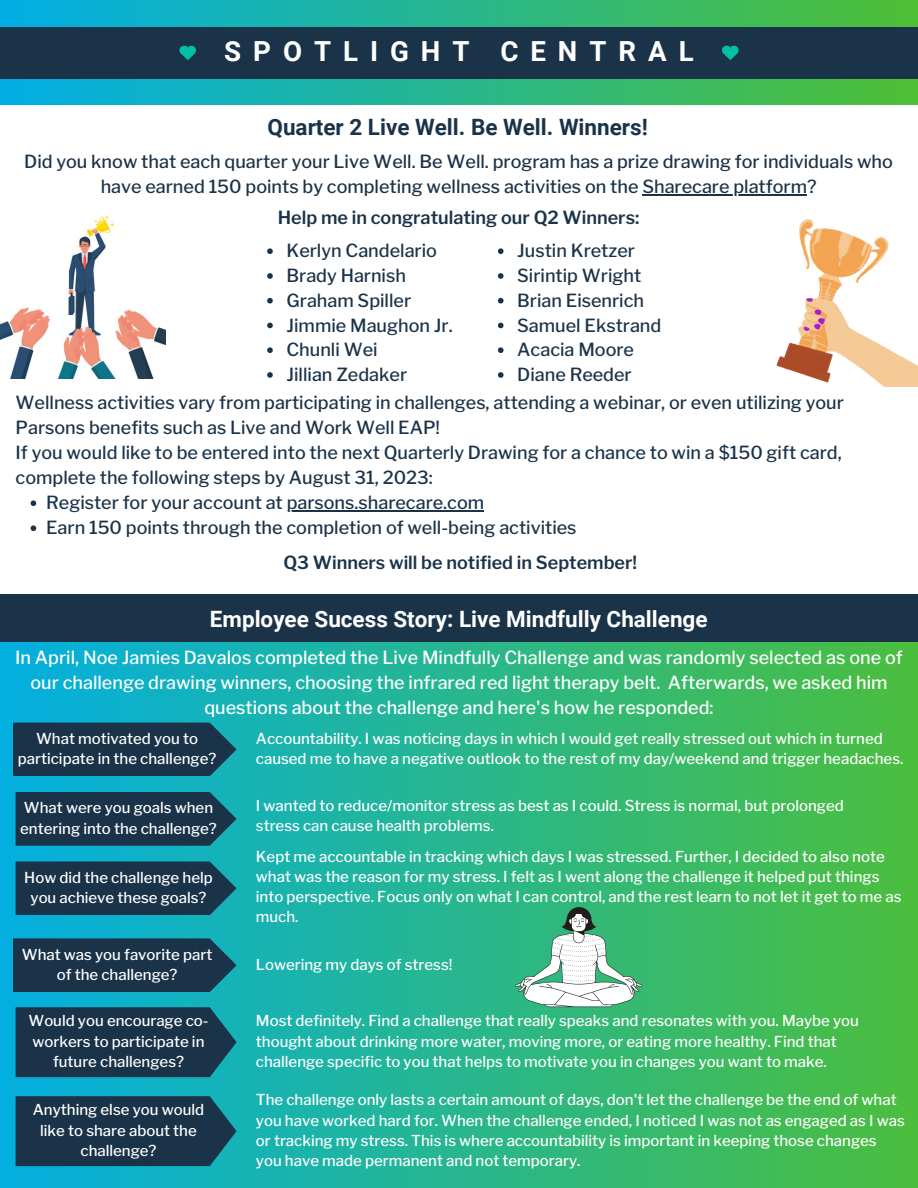
<style>
.page{position:relative;width:918px;height:1188px;background:#fff}
.page>*{position:absolute;margin:0;border:0;box-sizing:border-box;transform-origin:0 0}
.t1{font:700 27.75px "Roboto";letter-spacing:.43em;color:#fff}
.t2{font:700 22.5px "Roboto";color:#fff}
.t3{font:700 22.5px "Roboto";color:#1b3349}
.t4{font:500 18px/25px "Libre Franklin";color:#1b3349}
.t5{font:500 18px/24.8px "Libre Franklin";color:#fff;text-align:center}
.t6{font:600 18px "Libre Franklin";color:#1b3349}
.t7{font:500 15px/20.2px "Libre Franklin";color:#fff}
</style>
<div class="page">
<svg style="left:0;top:0;width:918px;height:105px;background:#27b38c"></svg>
<div style="left:0;top:27px;width:918px;height:51px;background:#1b3349"></div>
<svg style="left:179px;top:46px;width:17px;height:14px"></svg>
<svg style="left:722px;top:46px;width:17px;height:14px"></svg>
<div style="left:0;top:595px;width:918px;height:593px;background:linear-gradient(to right,#03addf,#4cbe3e)"></div>
<div style="left:0;top:594px;width:918px;height:47px;background:#1b3349"></div>
<div style="left:13px;top:723px;width:223px;height:53px;background:#1b3349"></div>
<svg style="left:16px;top:792px;width:221px;height:54px;background:#1a3b50"></svg>
<svg style="left:16px;top:861px;width:221px;height:54px;background:#1a3c51"></svg>
<svg style="left:13px;top:938px;width:223px;height:54px;background:#1a3b50"></svg>
<svg style="left:16px;top:1007px;width:221px;height:70px;background:#1a3b50"></svg>
<svg style="left:16px;top:1096px;width:221px;height:70px;background:#1a3b50"></svg>
<svg style="left:515px;top:907px;width:127px;height:100px"></svg>
<hr style="left:642px;top:194px;width:165px;height:2px;background:#1b3349">
<img style="left:0;top:215px;width:165px;height:163px">
<img style="left:776px;top:220px;width:142px;height:166px">
<svg style="left:31px;top:500px;width:5px;height:6px"></svg>
<hr style="left:287px;top:510px;width:197px;height:2px;background:#1b3349">
<svg style="left:31px;top:525px;width:5px;height:6px"></svg>
<svg style="left:267px;top:248px;width:6px;height:6px"></svg>
<svg style="left:267px;top:273px;width:6px;height:6px"></svg>
<svg style="left:267px;top:298px;width:6px;height:6px"></svg>
<svg style="left:267px;top:323px;width:6px;height:5px"></svg>
<svg style="left:267px;top:347px;width:6px;height:6px"></svg>
<svg style="left:267px;top:372px;width:6px;height:6px"></svg>
<svg style="left:498px;top:248px;width:6px;height:6px"></svg>
<svg style="left:498px;top:273px;width:6px;height:6px"></svg>
<svg style="left:498px;top:298px;width:6px;height:6px"></svg>
<svg style="left:498px;top:323px;width:6px;height:5px"></svg>
<svg style="left:498px;top:347px;width:6px;height:6px"></svg>
<svg style="left:498px;top:372px;width:6px;height:6px"></svg>
<p class="t1" style="left:224px;top:35px;width:471px">SPOTLIGHT CENTRAL</p>
<p class="t3" style="left:268px;top:114px;width:382px">Quarter 2 Live Well. Be Well. Winners!</p>
<p class="t4" style="left:24px;top:149px;width:870px;text-align:center">Did you know that each quarter your Live Well. Be Well. program has a prize drawing for individuals who have earned 150 points by completing wellness activities on the Sharecare platform?</p>
<p class="t6" style="left:278px;top:207px;width:363px">Help me in congratulating our Q2 Winners:</p>
<p class="t4" style="left:287px;top:238px;width:152px">Kerlyn Candelario</p>
<p class="t4" style="left:287px;top:263px;width:121px">Brady Harnish</p>
<p class="t4" style="left:287px;top:288px;width:126px">Graham Spiller</p>
<p class="t4" style="left:287px;top:313px;width:168px">Jimmie Maughon Jr.</p>
<p class="t4" style="left:287px;top:337px;width:93px">Chunli Wei</p>
<p class="t4" style="left:287px;top:362px;width:122px">Jillian Zedaker</p>
<p class="t4" style="left:517px;top:238px;width:119px">Justin Kretzer</p>
<p class="t4" style="left:517px;top:263px;width:126px">Sirintip Wright</p>
<p class="t4" style="left:517px;top:288px;width:128px">Brian Eisenrich</p>
<p class="t4" style="left:517px;top:313px;width:146px">Samuel Ekstrand</p>
<p class="t4" style="left:517px;top:337px;width:118px">Acacia Moore</p>
<p class="t4" style="left:517px;top:362px;width:116px">Diane Reeder</p>
<p class="t4" style="left:16px;top:390px;width:830px">Wellness activities vary from participating in challenges, attending a webinar, or even utilizing your<br>Parsons benefits such as Live and Work Well EAP!</p>
<p class="t4" style="left:16px;top:440px;width:828px">If you would like to be entered into the next Quarterly Drawing for a chance to win a $150 gift card, complete the following steps by August 31, 2023:</p>
<p class="t4" style="left:46px;top:490px;width:440px">Register for your account at parsons.sharecare.com</p>
<p class="t4" style="left:46px;top:515px;width:532px">Earn 150 points through the completion of well-being activities</p>
<p class="t6" style="left:283px;top:552px;width:355px">Q3 Winners will be notified in September!</p>
<p class="t2" style="left:210px;top:606px;width:499px">Employee Sucess Story: Live Mindfully Challenge</p>
<p class="t5" style="left:15px;top:646px;width:889px">In April, Noe Jamies Davalos completed the Live Mindfully Challenge and was randomly selected as one of our challenge drawing winners, choosing the infrared red light therapy belt. Afterwards, we asked him questions about the challenge and here's how he responded:</p>
<p class="t7" style="left:256px;top:728px;width:649px">Accountability. I was noticing days in which I would get really stressed out which in turned caused me to have a negative outlook to the rest of my day/weekend and trigger headaches.</p>
<p class="t7" style="left:256px;top:795px;width:589px">I wanted to reduce/monitor stress as best as I could. Stress is normal, but prolonged stress can cause health problems.</p>
<p class="t7" style="left:256px;top:846px;width:647px">Kept me accountable in tracking which days I was stressed. Further, I decided to also note what was the reason for my stress. I felt as I went along the challenge it helped put things into perspective. Focus only on what I can control, and the rest learn to not let it get to me as much.</p>
<p class="t7" style="left:256px;top:955px;width:198px">Lowering my days of stress!</p>
<p class="t7" style="left:18px;top:728px;width:200px;text-align:center">What motivated you to participate in the challenge?</p>
<p class="t7" style="left:20px;top:798px;width:198px">What were you goals when entering into the challenge?</p>
<p class="t7" style="left:24px;top:867px;width:190px;text-align:center">How did the challenge help you achieve these goals?</p>
<p class="t7" style="left:22px;top:944px;width:192px;text-align:center">What was you favorite part of the challenge?</p>
<p class="t7" style="left:28px;top:1011px;width:182px;text-align:center">Would you encourage co&shy;workers to participate in future challenges?</p>
<p class="t7" style="left:33px;top:1100px;width:173px;text-align:center">Anything else you would like to share about the challenge?</p>
<p class="t7" style="left:256px;top:1011px;width:605px">Most definitely. Find a challenge that really speaks and resonates with you. Maybe you thought about drinking more water, moving more, or eating more healthy. Find that challenge specific to you that helps to motivate you in changes you want to make.</p>
<p class="t7" style="left:256px;top:1090px;width:651px">The challenge only lasts a certain amount of days, don't let the challenge be the end of what you have worked hard for. When the challenge ended, I noticed I was not as engaged as I was or tracking my stress. This is where accountability is important in keeping those changes you have made permanent and not temporary.</p>
</div>
